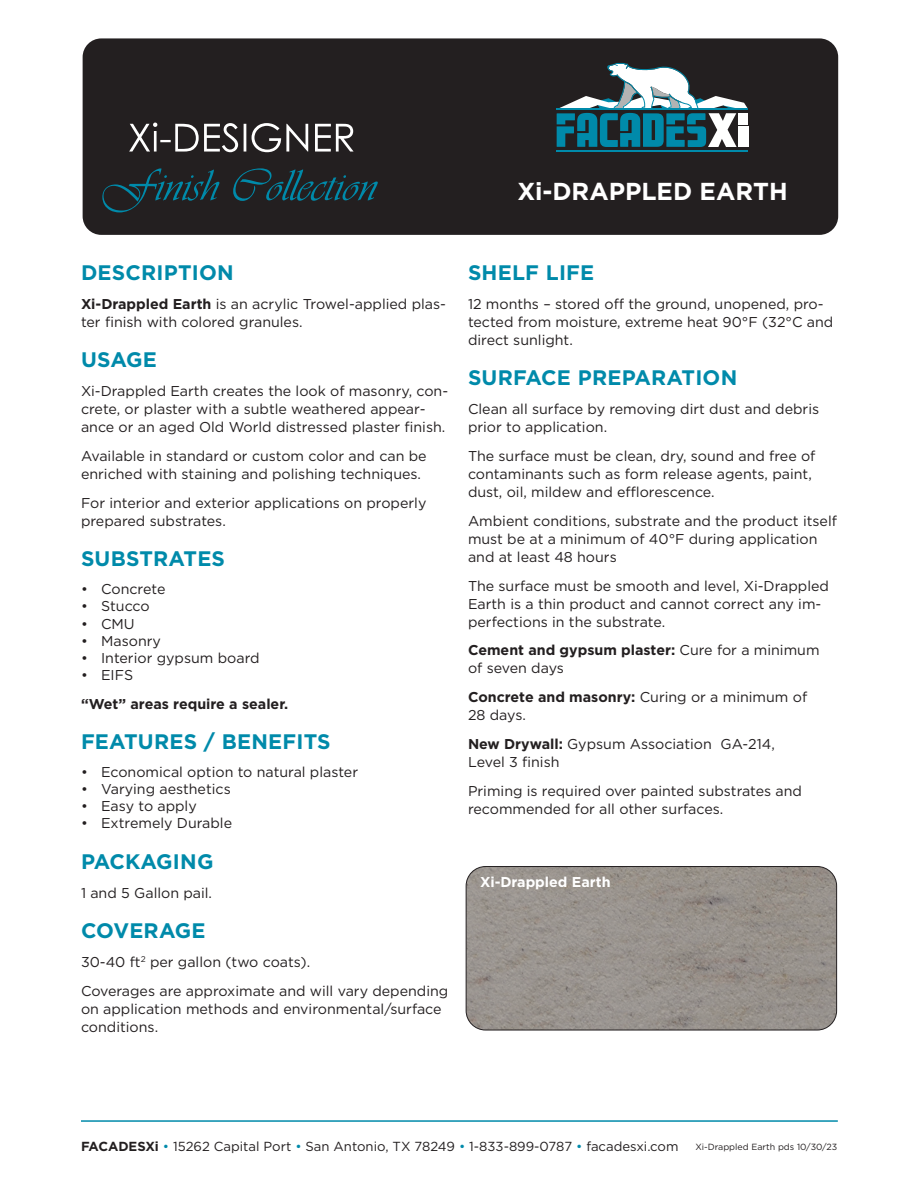
<style>
.page{position:relative;width:918px;height:1188px;background:#fff}
.page>*{position:absolute;margin:0;border:0;box-sizing:border-box;transform-origin:0 0}
.t1{font:700 24.45px "Gotham";color:#fff}
.Section{font:700 21px "Gotham";letter-spacing:.01em;color:#008aaa}
.Body{font:14.25px/18px "Gotham";color:#231f20}
.Body-2{font:700 14.25px "Gotham";color:#231f20}
.Body-3{font:700 14.25px "Gotham";color:#fff}
.t2{font:13.2px "Gotham";color:#231f20}
.t3{font:8.85px "Gotham";color:#231f20}
.s1{font-weight:700}
.s2{color:#008aaa}
</style>
<div class="page">
<hr style="left:81px;top:1120px;width:757px;height:2px;background:#008aaa">
<div style="left:83px;top:38px;width:755px;height:197px;background:#231f20;border-radius:19px"></div>
<svg style="left:102px;top:168px;width:276px;height:44px"></svg>
<svg style="left:129px;top:123px;width:225px;height:29px"></svg>
<hr style="left:557px;top:150px;width:191px;height:1px;background:#008aaa">
<svg style="left:557px;top:63px;width:191px;height:84px"></svg>
<hr style="left:557px;top:109px;width:191px;height:1px;background:#008aaa">
<div style="left:738px;top:113px;width:10px;height:12px;background:#fff"></div>
<img style="left:466px;top:867px;width:371px;height:163px">
<div style="left:466px;top:866px;width:371px;height:164px;border:1px solid #231f20;border-radius:19px"></div>
<h1 class="t1" style="left:517px;top:175px;width:272px">Xi-DRAPPLED EARTH</h1>
<p class="Section" style="left:81px;top:259px;width:154px">DESCRIPTION</p>
<p class="Body" style="left:81px;top:295px;width:367px"><span class="s1">Xi-Drappled Earth</span> is an acrylic Trowel-applied plas&shy;ter finish with colored granules.</p>
<p class="Section" style="left:81px;top:346px;width:78px">USAGE</p>
<p class="Body" style="left:81px;top:382px;width:369px">Xi-Drappled Earth creates the look of masonry, con&shy;crete, or plaster with a subtle weathered appear&shy;ance or an aged Old World distressed plaster finish.</p>
<p class="Body" style="left:81px;top:447px;width:347px">Available in standard or custom color and can be enriched with staining and polishing techniques.</p>
<p class="Body" style="left:81px;top:493px;width:347px">For interior and exterior applications on properly prepared substrates.</p>
<p class="Section" style="left:81px;top:545px;width:146px">SUBSTRATES</p>
<p class="Body" style="left:81px;top:580px;width:86px">• Concrete</p>
<p class="Body" style="left:81px;top:597px;width:70px">• Stucco</p>
<p class="Body" style="left:81px;top:614px;width:55px">• CMU</p>
<p class="Body" style="left:81px;top:631px;width:81px">• Masonry</p>
<p class="Body" style="left:81px;top:648px;width:180px">• Interior gypsum board</p>
<p class="Body" style="left:81px;top:665px;width:54px">• EIFS</p>
<p class="Body-2" style="left:81px;top:694px;width:209px">“Wet” areas require a sealer.</p>
<p class="Section" style="left:81px;top:728px;width:251px">FEATURES / BENEFITS</p>
<p class="Body" style="left:81px;top:763px;width:279px">• Economical option to natural plaster</p>
<p class="Body" style="left:81px;top:780px;width:151px">• Varying aesthetics</p>
<p class="Body" style="left:81px;top:797px;width:117px">• Easy to apply</p>
<p class="Body" style="left:81px;top:814px;width:153px">• Extremely Durable</p>
<p class="Section" style="left:81px;top:848px;width:134px">PACKAGING</p>
<p class="Body" style="left:81px;top:883px;width:133px">1 and 5 Gallon pail.</p>
<p class="Section" style="left:81px;top:917px;width:126px">COVERAGE</p>
<p class="Body" style="left:81px;top:953px;width:231px">30-40 ft<sup>2</sup> per gallon (two coats).</p>
<p class="Body" style="left:81px;top:982px;width:369px">Coverages are approximate and will vary depending on application methods and environmental/surface conditions.</p>
<p class="Section" style="left:468px;top:259px;width:128px">SHELF LIFE</p>
<p class="Body" style="left:468px;top:295px;width:367px">12 months – stored off the ground, unopened, pro&shy;tected from moisture, extreme heat 90°F (32°C and direct sunlight.</p>
<p class="Section" style="left:468px;top:364px;width:271px">SURFACE PREPARATION</p>
<p class="Body" style="left:468px;top:400px;width:353px">Clean all surface by removing dirt dust and debris prior to application.</p>
<p class="Body" style="left:468px;top:447px;width:349px">The surface must be clean, dry, sound and free of contaminants such as form release agents, paint, dust, oil, mildew and efflorescence.</p>
<p class="Body" style="left:468px;top:511px;width:371px">Ambient conditions, substrate and the product itself must be at a minimum of 40°F during application and at least 48 hours</p>
<p class="Body" style="left:468px;top:576px;width:363px">The surface must be smooth and level, Xi-Drappled<br>Earth is a thin product and cannot correct any im&shy;perfections in the substrate.</p>
<p class="Body" style="left:468px;top:641px;width:353px"><span class="s1">Cement and gypsum plaster:</span> Cure for a minimum of seven days</p>
<p class="Body" style="left:468px;top:688px;width:341px"><span class="s1">Concrete and masonry:</span> Curing or a minimum of<br>28 days.</p>
<p class="Body" style="left:468px;top:735px;width:308px"><span class="s1">New Drywall:</span> Gypsum Association GA-214,<br>Level 3 finish</p>
<p class="Body" style="left:468px;top:781px;width:336px">Priming is required over painted substrates and recommended for all other surfaces.</p>
<p class="Body-3" style="left:480px;top:873px;width:132px">Xi-Drappled Earth</p>
<p class="t2" style="left:81px;top:1138px;width:599px"><span class="s1">FACADESXi</span> <span class="s2">•</span> 15262 Capital Port <span class="s2">•</span> San Antonio, TX 78249 <span class="s2">•</span> 1-833-899-0787 <span class="s2">•</span> facadesxi.com</p>
<p class="t3" style="left:695px;top:1141px;width:143px">Xi-Drappled Earth pds 10/30/23</p>
</div>
